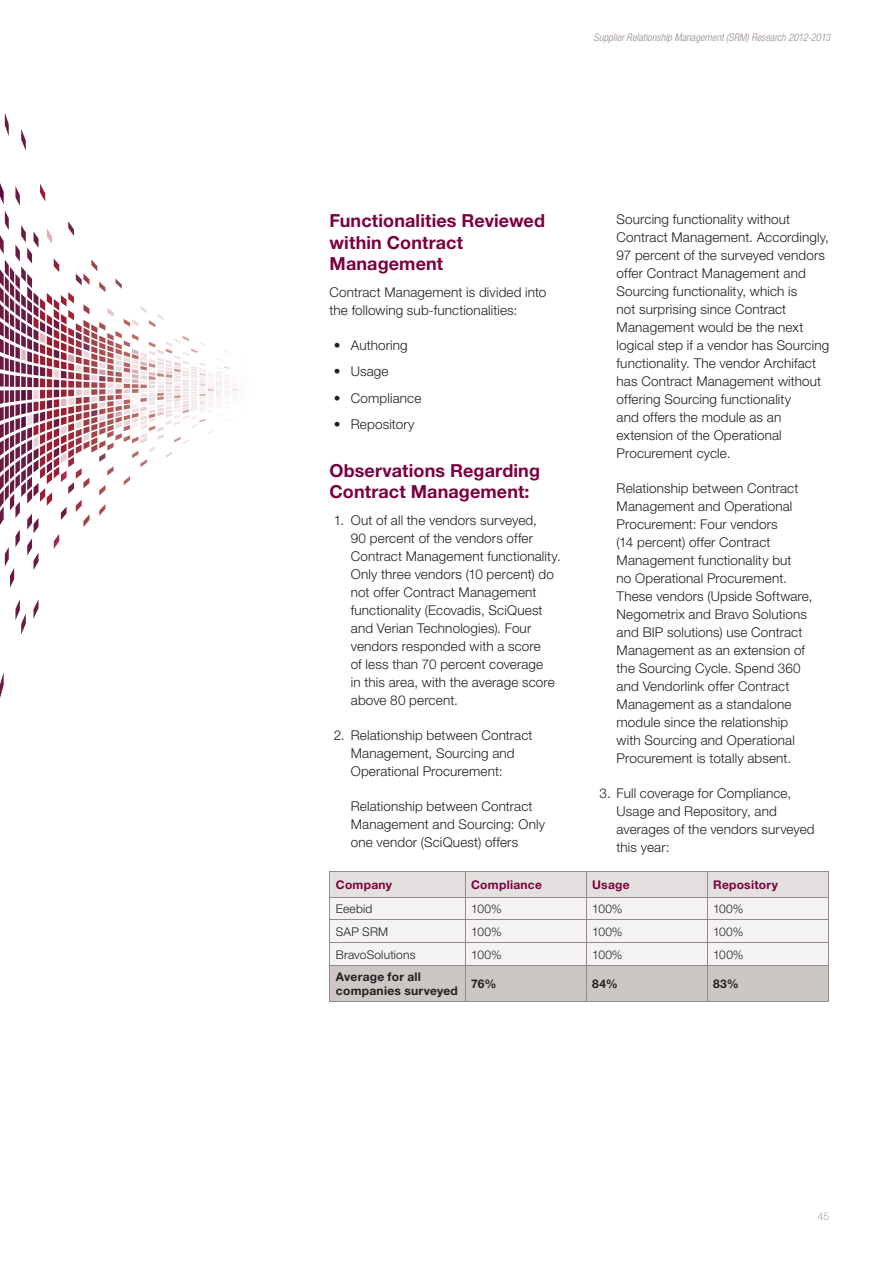
<style>
.page{position:relative;width:893px;height:1263px;background:#fff}
.page>*{position:absolute;margin:0;border:0;box-sizing:border-box;transform-origin:0 0}
.t1{font:700 18px/21.6px "Helvetica Neue LT Std";letter-spacing:.005em;color:#7c0040}
.t2{font:300 13.5px/18px "Helvetica Neue LT Std";letter-spacing:.01em;color:#231f20}
.t3{font:300 12px "Helvetica Neue LT Std";letter-spacing:.015em;color:#231f20}
.t4{font:700 12px/14.4px "Helvetica Neue LT Std";letter-spacing:.02em;color:#231f20}
.t5{font:700 12px "Helvetica Neue LT Std";letter-spacing:.02em;color:#7c0040}
.t6{font:italic 300 condensed 10.5px "Helvetica Neue LT Std";letter-spacing:.005em;color:#958b86}
.t7{font:100 10.5px "Helvetica Neue LT Std";color:#77797b}
</style>
<div class="page">
<svg style="left:330px;top:871px;width:499px;height:131px"></svg>
<hr style="left:330px;top:965px;width:135px;height:1px;background:#958b86">
<hr style="left:330px;top:966px;width:1px;height:35px;background:#958b86">
<hr style="left:330px;top:1001px;width:135px;height:1px;background:#958b86">
<hr style="left:465px;top:965px;width:121px;height:1px;background:#958b86">
<hr style="left:465px;top:966px;width:1px;height:35px;background:#958b86">
<hr style="left:465px;top:1001px;width:121px;height:1px;background:#958b86">
<hr style="left:586px;top:965px;width:121px;height:1px;background:#958b86">
<hr style="left:586px;top:966px;width:1px;height:35px;background:#958b86">
<hr style="left:586px;top:1001px;width:121px;height:1px;background:#958b86">
<hr style="left:707px;top:965px;width:121px;height:1px;background:#958b86">
<hr style="left:707px;top:966px;width:1px;height:35px;background:#958b86">
<hr style="left:828px;top:966px;width:1px;height:35px;background:#958b86">
<hr style="left:707px;top:1001px;width:121px;height:1px;background:#958b86">
<svg style="left:15px;top:599px;width:11px;height:35px"></svg>
<svg style="left:0;top:672px;width:4px;height:26px"></svg>
<svg style="left:34px;top:599px;width:5px;height:19px"></svg>
<svg style="left:5px;top:113px;width:4px;height:23px"></svg>
<svg style="left:21px;top:129px;width:5px;height:22px"></svg>
<svg style="left:0;top:183px;width:241px;height:405px"></svg>
<p class="t6" style="left:593px;top:32px;width:238px">Supplier Relationship Management (SRM) Research 2012-2013</p>
<h1 class="t1" style="left:330px;top:209px;width:217px">Functionalities Reviewed within Contract<br>Management</h1>
<p class="t2" style="left:330px;top:283px;width:218px">Contract Management is divided into the following sub-functionalities:</p>
<p class="t2" style="left:334px;top:336px;width:75px">• Authoring</p>
<p class="t2" style="left:334px;top:362px;width:56px">• Usage</p>
<p class="t2" style="left:334px;top:389px;width:89px">• Compliance</p>
<p class="t2" style="left:334px;top:415px;width:82px">• Repository</p>
<h1 class="t1" style="left:330px;top:459px;width:212px">Observations Regarding<br>Contract Management:</h1>
<p class="t2" style="left:351px;top:510px;width:211px;text-indent:-17px">1. Out of all the vendors surveyed,<br>90 percent of the vendors offer<br>Contract Management functionality.<br>Only three vendors (10 percent) do not offer Contract Management functionality (Ecovadis, SciQuest and Verian Technologies). Four vendors responded with a score<br>of less than 70 percent coverage<br>in this area, with the average score above 80 percent.</p>
<p class="t2" style="left:351px;top:725px;width:183px;text-indent:-17px">2. Relationship between Contract<br>Management, Sourcing and<br>Operational Procurement:</p>
<p class="t2" style="left:351px;top:796px;width:196px">Relationship between Contract<br>Management and Sourcing: Only one vendor (SciQuest) offers</p>
<p class="t2" style="left:617px;top:210px;width:214px">Sourcing functionality without<br>Contract Management. Accordingly,<br>97 percent of the surveyed vendors offer Contract Management and<br>Sourcing functionality, which is<br>not surprising since Contract<br>Management would be the next logical step if a vendor has Sourcing functionality. The vendor Archifact has Contract Management without offering Sourcing functionality<br>and offers the module as an extension of the Operational<br>Procurement cycle.</p>
<p class="t2" style="left:617px;top:479px;width:197px">Relationship between Contract<br>Management and Operational<br>Procurement: Four vendors<br>(14 percent) offer Contract<br>Management functionality but<br>no Operational Procurement.<br>These vendors (Upside Software,<br>Negometrix and Bravo Solutions and BIP solutions) use Contract<br>Management as an extension of the Sourcing Cycle. Spend 360 and Vendorlink offer Contract<br>Management as a standalone module since the relationship with Sourcing and Operational<br>Procurement is totally absent.</p>
<p class="t2" style="left:617px;top:784px;width:200px;text-indent:-17px">3. Full coverage for Compliance,<br>Usage and Repository, and averages of the vendors surveyed this year:</p>
<p class="t5" style="left:336px;top:877px;width:58px">Company</p>
<p class="t5" style="left:471px;top:877px;width:72px">Compliance</p>
<p class="t5" style="left:592px;top:877px;width:39px">Usage</p>
<p class="t5" style="left:713px;top:877px;width:66px">Repository</p>
<p class="t3" style="left:336px;top:901px;width:38px">Eeebid</p>
<p class="t3" style="left:471px;top:901px;width:32px">100%</p>
<p class="t3" style="left:592px;top:901px;width:32px">100%</p>
<p class="t3" style="left:713px;top:901px;width:32px">100%</p>
<p class="t3" style="left:336px;top:924px;width:54px">SAP SRM</p>
<p class="t3" style="left:471px;top:924px;width:32px">100%</p>
<p class="t3" style="left:592px;top:924px;width:32px">100%</p>
<p class="t3" style="left:713px;top:924px;width:32px">100%</p>
<p class="t3" style="left:336px;top:947px;width:81px">BravoSolutions</p>
<p class="t3" style="left:471px;top:947px;width:32px">100%</p>
<p class="t3" style="left:592px;top:947px;width:32px">100%</p>
<p class="t3" style="left:713px;top:947px;width:32px">100%</p>
<p class="t4" style="left:336px;top:969px;width:123px">Average for all companies surveyed</p>
<p class="t4" style="left:471px;top:976px;width:27px">76%</p>
<p class="t4" style="left:592px;top:976px;width:27px">84%</p>
<p class="t4" style="left:713px;top:976px;width:27px">83%</p>
<p class="t7" style="left:817px;top:1211px;width:13px">45</p>
</div>
